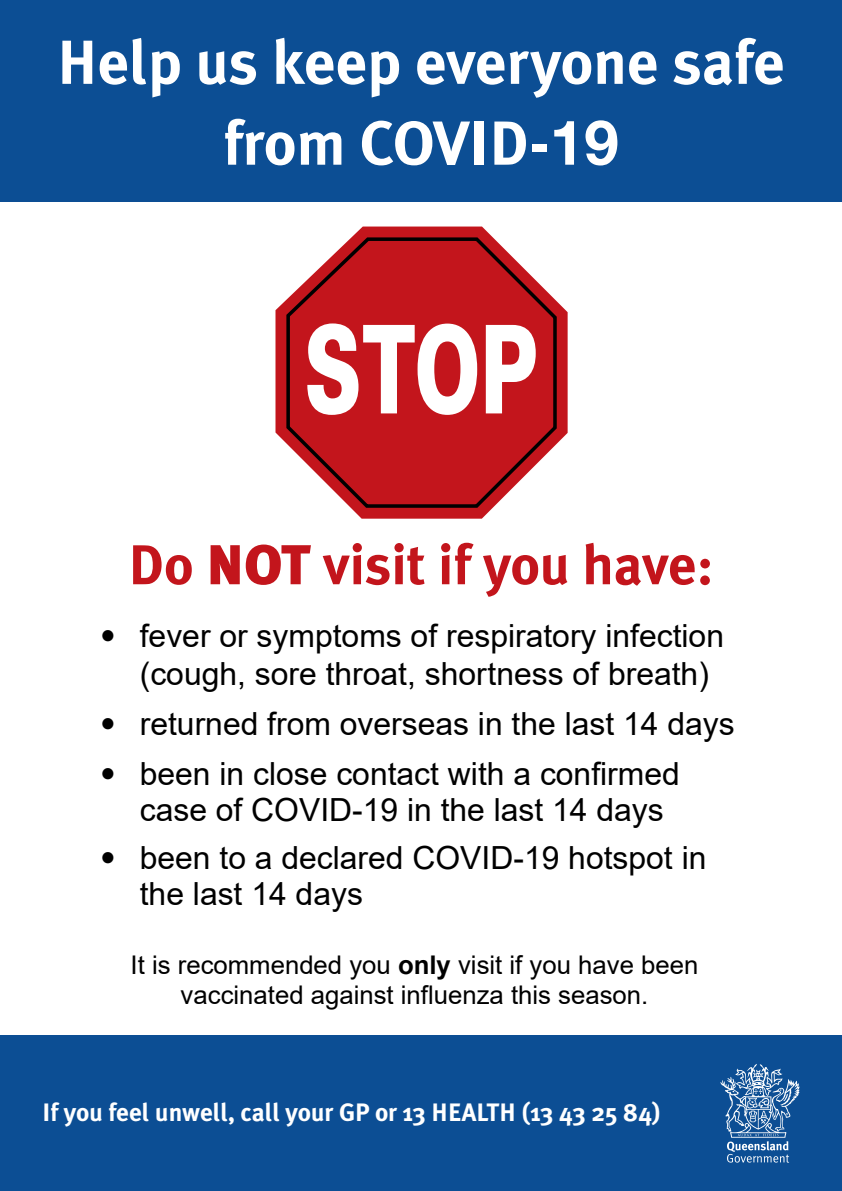
<style>
.page{position:relative;width:842px;height:1191px;background:#fff}
.page>*{position:absolute;margin:0;border:0;box-sizing:border-box;transform-origin:0 0}
.t1{font:700 62.1px/80.8px "Meta Plus";color:#fff;text-align:center}
.t2{font:700 56px "Meta Plus";color:#c3151c}
.t3{font:31.9px/36.3px "Arial";color:#000}
.t4{font:25.7px/30.2px "Arial";color:#000;text-align:center}
.t5{font:700 25.2px "Meta Plus";color:#fff}
.s1{font-family:"Helvetica Neue"}
.s2{font-weight:900}
.s3{font-family:"Meta Plus"}
.s4{font-weight:700}
</style>
<div class="page">
<div style="left:0;top:0;width:842px;height:201px;background:#0c4e94"></div>
<div style="left:0;top:1035px;width:842px;height:156px;background:#0c4e94"></div>
<svg style="left:720px;top:1064px;width:80px;height:98px"></svg>
<svg style="left:275px;top:226px;width:293px;height:292px"></svg>
<svg style="left:285px;top:236px;width:273px;height:275px"></svg>
<h1 class="t1" style="left:57px;top:22px;width:729px">Help us keep everyone safe from COVID-<span class="s1">19</span></h1>
<h2 class="t2" style="left:128px;top:532px;width:587px">Do <span class="s2">NOT</span> visit if you have:</h2>
<p class="t3" style="left:140px;top:616px;width:586px;line-height:38.2px;text-indent:-40px"><span class="s3">•</span> fever or symptoms of respiratory infection (cough, sore throat, shortness of breath)</p>
<p class="t3" style="left:100px;top:705px;width:636px"><span class="s3">•</span> returned from overseas in the last 14 days</p>
<p class="t3" style="left:140px;top:755px;width:542px;text-indent:-40px"><span class="s3">•</span> been in close contact with a confirmed case of COVID-19 in the last 14 days</p>
<p class="t3" style="left:140px;top:839px;width:568px;text-indent:-40px"><span class="s3">•</span> been to a declared COVID-19 hotspot in the last 14 days</p>
<p class="t4" style="left:131px;top:949px;width:569px">It is recommended you <span class="s4">only</span> visit if you have been vaccinated against influenza this season.</p>
<p class="t5" style="left:43px;top:1097px;width:620px">If you feel unwell, call your GP or 13 HEALTH (13 43 25 84)</p>
</div>
